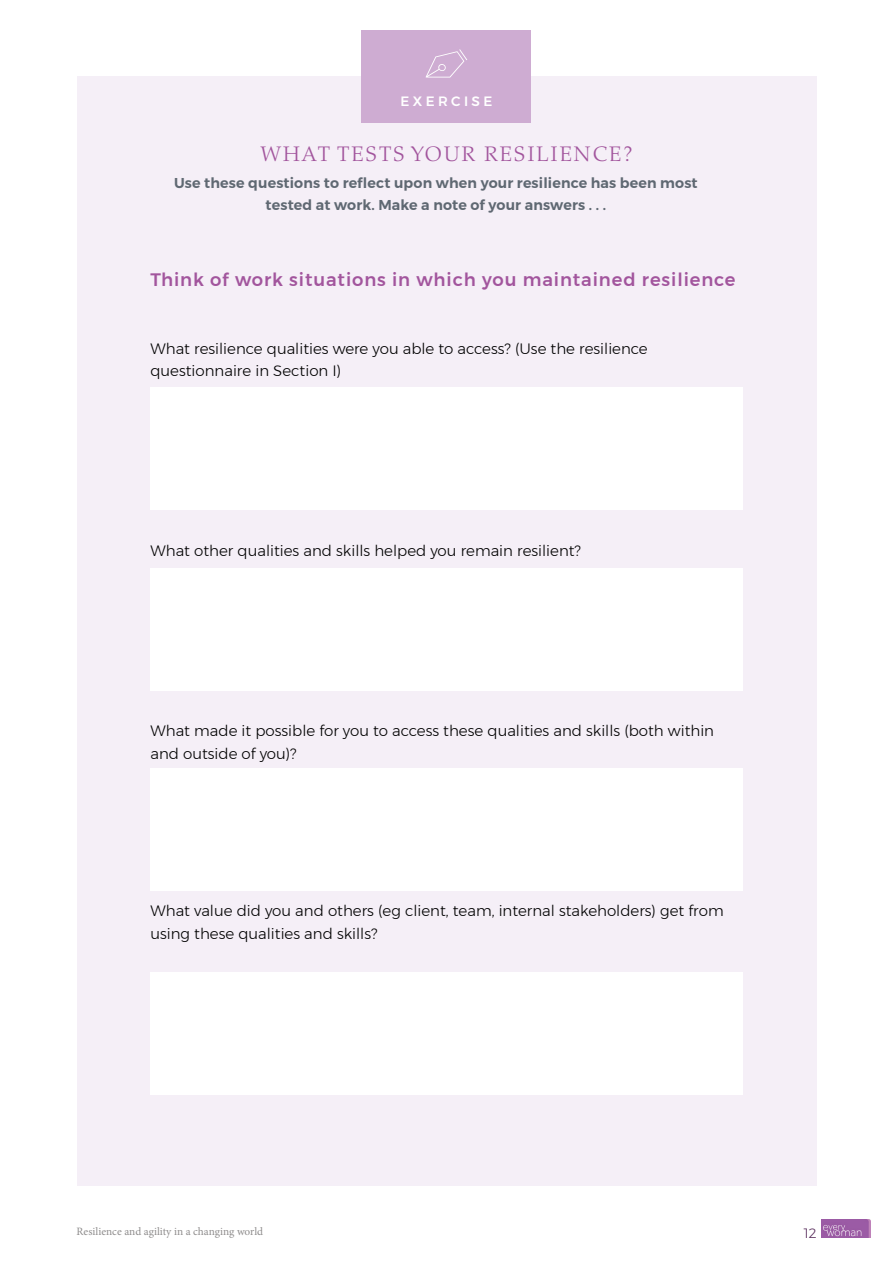
<style>
.page{position:relative;width:893px;height:1263px;background:#fff}
.page>*{position:absolute;margin:0;border:0;box-sizing:border-box;transform-origin:0 0}
.t1{font:300 21px "Palatino LT Pro";letter-spacing:.1em;color:#a2559d}
.t2{font:500 18px "Montserrat";letter-spacing:.05em;color:#a2559d}
.t3{font:300 15px/22.5px "Montserrat";color:#000}
.t4{font:600 14.25px/22.5px "Montserrat";letter-spacing:.01em;color:#5f6872;text-align:center}
.t5{font:500 13.5px "Montserrat";letter-spacing:.25em;color:#fff}
.t6{font:300 13.5px "Montserrat";color:#582c5b}
.t7{font:11.25px "Minion Pro";color:#8f8d8d}
</style>
<div class="page">
<div style="left:77px;top:77px;width:739px;height:1109px;background:#f5eff7"></div>
<img style="left:821px;top:1220px;width:50px;height:18px">
<div style="left:362px;top:30px;width:169px;height:93px;background:#ceacd2"></div>
<svg style="left:426px;top:49px;width:41px;height:29px"></svg>
<div style="left:150px;top:387px;width:592px;height:123px;background:#fff"></div>
<div style="left:150px;top:568px;width:592px;height:123px;background:#fff"></div>
<div style="left:150px;top:768px;width:592px;height:123px;background:#fff"></div>
<div style="left:150px;top:972px;width:592px;height:123px;background:#fff"></div>
<p class="t5" style="left:401px;top:90px;width:93px">EXERCISE</p>
<h1 class="t1" style="left:261px;top:141px;width:374px">WHAT TESTS YOUR RESILIENCE?</h1>
<p class="t4" style="left:174px;top:171px;width:525px">Use these questions to reflect upon when your resilience has been most tested at work. Make a note of your answers . . .</p>
<p class="t2" style="left:150px;top:266px;width:587px">Think of work situations in which you maintained resilience</p>
<p class="t3" style="left:150px;top:337px;width:499px">What resilience qualities were you able to access? (Use the resilience questionnaire in Section I)</p>
<p class="t3" style="left:150px;top:539px;width:432px">What other qualities and skills helped you remain resilient?</p>
<p class="t3" style="left:150px;top:719px;width:565px">What made it possible for you to access these qualities and skills (both within and outside of you)?</p>
<p class="t3" style="left:150px;top:899px;width:575px">What value did you and others (eg client, team, internal stakeholders) get from using these qualities and skills?</p>
<p class="t7" style="left:77px;top:1224px;width:188px">Resilience and agility in a changing world</p>
<p class="t6" style="left:804px;top:1223px;width:14px">12</p>
</div>
